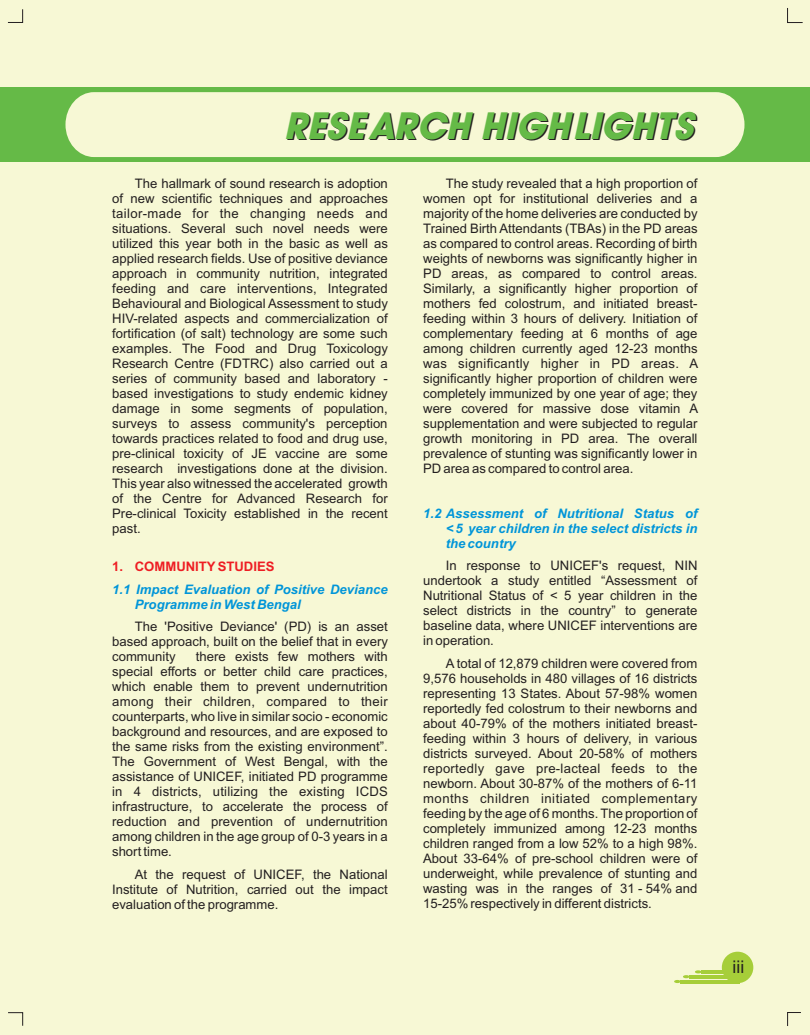
<style>
.page{position:relative;width:810px;height:1035px;background:#f7f8d5}
.page>*{position:absolute;margin:0;border:0;box-sizing:border-box;transform-origin:0 0}
.t1{font:italic 700 37.5px "Avant Guard SW Italic SWFTE";color:#231f20}
.t2{font:17.5px "Arial";color:#231f20}
.t3{font:13.12px/15px "Arial";color:#231f20;text-align:justify}
.t4{font:italic 700 13.12px/15px "Arial";color:#0095d9;text-align:justify}
.t5{font:13.12px "Arial";letter-spacing:.025em;color:#231f20}
.t6{font:13.12px "Arial";letter-spacing:.04em;color:#231f20}
.t7{font:13.12px "Arial";letter-spacing:.02em;color:#231f20}
.t8{font:700 13.12px "Arial";color:#ee1d23}
</style>
<div class="page">
<div style="left:722px;top:952px;width:31px;height:31px;background:#a6ce39;border-radius:50%"></div>
<hr style="left:689px;top:975px;width:38px;height:3px;background:#a6ce39">
<hr style="left:701px;top:970px;width:23px;height:4px;background:#a6ce39">
<hr style="left:680px;top:980px;width:60px;height:3px;background:#a6ce39">
<svg style="left:674px;top:970px;width:27px;height:13px"></svg>
<div style="left:0;top:87px;width:810px;height:74px;background:#65ba47"></div>
<div style="left:65px;top:92px;width:680px;height:65px;background:#f7f8d5"></div>
<svg style="left:8px;top:9px;width:15px;height:14px"></svg>
<svg style="left:787px;top:8px;width:16px;height:15px"></svg>
<svg style="left:787px;top:1012px;width:14px;height:14px"></svg>
<svg style="left:8px;top:1012px;width:15px;height:14px"></svg>
<h1 class="t1" style="left:288px;top:104px;width:412px">RESEARCH HIGHLIGHTS</h1>
<p class="t3" style="left:135px;top:177px;width:254px">The hallmark of sound research is adoption</p>
<p class="t3" style="left:446px;top:177px;width:253px">The study revealed that a high proportion of</p>
<p class="t3" style="left:112px;top:192px;width:277px">of new scientific techniques and approaches</p>
<p class="t3" style="left:423px;top:192px;width:276px">women opt for institutional deliveries and a</p>
<p class="t5" style="left:112px;top:208px;width:277px">tailor-made for the changing needs and</p>
<p class="t3" style="left:423px;top:207px;width:276px">majority of the home deliveries are conducted by</p>
<p class="t3" style="left:112px;top:222px;width:277px">situations. Several such novel needs were</p>
<p class="t3" style="left:423px;top:222px;width:276px">Trained Birth Attendants (TBAs) in the PD areas</p>
<p class="t3" style="left:112px;top:237px;width:277px">utilized this year both in the basic as well as</p>
<p class="t3" style="left:423px;top:237px;width:276px">as compared to control areas. Recording of birth</p>
<p class="t3" style="left:112px;top:252px;width:277px">applied research fields. Use of positive deviance</p>
<p class="t3" style="left:423px;top:252px;width:276px">weights of newborns was significantly higher in</p>
<p class="t3" style="left:112px;top:267px;width:277px">approach in community nutrition, integrated</p>
<p class="t3" style="left:423px;top:267px;width:276px">PD areas, as compared to control areas.</p>
<p class="t3" style="left:112px;top:282px;width:277px">feeding and care interventions, Integrated</p>
<p class="t3" style="left:423px;top:282px;width:276px">Similarly, a significantly higher proportion of</p>
<p class="t3" style="left:112px;top:297px;width:277px">Behavioural and Biological Assessment to study</p>
<p class="t3" style="left:423px;top:297px;width:276px">mothers fed colostrum, and initiated breast-</p>
<p class="t3" style="left:112px;top:312px;width:277px">HIV-related aspects and commercialization of</p>
<p class="t3" style="left:423px;top:312px;width:276px">feeding within 3 hours of delivery. Initiation of</p>
<p class="t3" style="left:112px;top:327px;width:277px">fortification (of salt) technology are some such</p>
<p class="t3" style="left:423px;top:327px;width:276px">complementary feeding at 6 months of age</p>
<p class="t3" style="left:112px;top:342px;width:277px">examples. The Food and Drug Toxicology</p>
<p class="t3" style="left:423px;top:342px;width:276px">among children currently aged 12-23 months</p>
<p class="t3" style="left:112px;top:357px;width:277px">Research Centre (FDTRC) also carried out a</p>
<p class="t7" style="left:423px;top:358px;width:277px">was significantly higher in PD areas. A</p>
<p class="t3" style="left:112px;top:372px;width:277px">series of community based and laboratory -</p>
<p class="t3" style="left:423px;top:372px;width:276px">significantly higher proportion of children were</p>
<p class="t3" style="left:112px;top:387px;width:277px">based investigations to study endemic kidney</p>
<p class="t3" style="left:423px;top:387px;width:276px">completely immunized by one year of age; they</p>
<p class="t3" style="left:112px;top:402px;width:277px">damage in some segments of population,</p>
<p class="t3" style="left:423px;top:402px;width:277px">were covered for massive dose vitamin A</p>
<p class="t3" style="left:112px;top:417px;width:277px">surveys to assess community's perception</p>
<p class="t3" style="left:423px;top:417px;width:276px">supplementation and were subjected to regular</p>
<p class="t3" style="left:112px;top:432px;width:277px">towards practices related to food and drug use,</p>
<p class="t3" style="left:423px;top:432px;width:276px">growth monitoring in PD area. The overall</p>
<p class="t3" style="left:112px;top:447px;width:277px">pre-clinical toxicity of JE vaccine are some</p>
<p class="t3" style="left:423px;top:447px;width:276px">prevalence of stunting was significantly lower in</p>
<p class="t3" style="left:112px;top:462px;width:277px">research investigations done at the division.</p>
<p class="t3" style="left:423px;top:462px;width:212px">PD area as compared to control area.</p>
<p class="t3" style="left:112px;top:477px;width:277px">This year also witnessed the accelerated growth of the Centre for Advanced Research for Pre-clinical Toxicity established in the recent past.</p>
<p class="t3" style="left:423px;top:559px;width:276px;text-indent:23px">In response to UNICEF's request, NIN undertook a study entitled “Assessment of Nutritional Status of &lt; 5 year children in the select districts in the country” to generate</p>
<p class="t3" style="left:135px;top:621px;width:254px">The 'Positive Deviance' (PD) is an asset</p>
<p class="t3" style="left:423px;top:619px;width:276px">baseline data, where UNICEF interventions are</p>
<p class="t3" style="left:112px;top:636px;width:277px">based approach, built on the belief that in every</p>
<p class="t3" style="left:423px;top:634px;width:72px">in operation.</p>
<p class="t3" style="left:112px;top:651px;width:65px">community</p>
<p class="t3" style="left:196px;top:651px;width:194px">there exists few mothers with</p>
<p class="t4" style="left:446px;top:507px;width:253px;text-indent:-23px">1.2 Assessment of Nutritional Status of &lt; 5 year children in the select districts in the country</p>
<p class="t8" style="left:112px;top:562px;width:164px">1. COMMUNITYSTUDIES</p>
<p class="t4" style="left:135px;top:583px;width:254px;text-indent:-23px">1.1 Impact Evaluation of Positive Deviance<br>Programme in West Bengal</p>
<p class="t3" style="left:446px;top:657px;width:253px">A total of 12,879 children were covered from</p>
<p class="t3" style="left:112px;top:666px;width:277px">special efforts or better child care practices,</p>
<p class="t3" style="left:423px;top:672px;width:276px">9,576 households in 480 villages of 16 districts</p>
<p class="t3" style="left:112px;top:681px;width:277px">which enable them to prevent undernutrition</p>
<p class="t3" style="left:423px;top:687px;width:276px">representing 13 States. About 57-98% women</p>
<p class="t5" style="left:112px;top:697px;width:277px">among their children, compared to their</p>
<p class="t3" style="left:423px;top:702px;width:276px">reportedly fed colostrum to their newborns and</p>
<p class="t3" style="left:112px;top:711px;width:277px">counterparts, who live in similar socio - economic</p>
<p class="t3" style="left:423px;top:717px;width:276px">about 40-79% of the mothers initiated breast-</p>
<p class="t3" style="left:112px;top:726px;width:277px">background and resources, and are exposed to</p>
<p class="t3" style="left:423px;top:732px;width:276px">feeding within 3 hours of delivery, in various</p>
<p class="t3" style="left:112px;top:741px;width:277px">the same risks from the existing environment”.</p>
<p class="t3" style="left:423px;top:747px;width:276px">districts surveyed. About 20-58% of mothers</p>
<p class="t3" style="left:112px;top:756px;width:277px">The Government of West Bengal, with the</p>
<p class="t5" style="left:423px;top:763px;width:276px">reportedly gave pre-lacteal feeds to the</p>
<p class="t3" style="left:112px;top:771px;width:277px">assistance of UNICEF, initiated PD programme</p>
<p class="t3" style="left:423px;top:777px;width:276px">newborn. About 30-87% of the mothers of 6-11</p>
<p class="t3" style="left:112px;top:786px;width:277px">in 4 districts, utilizing the existing ICDS</p>
<p class="t6" style="left:423px;top:793px;width:276px">months children initiated complementary</p>
<p class="t3" style="left:112px;top:801px;width:277px">infrastructure, to accelerate the process of</p>
<p class="t3" style="left:423px;top:807px;width:276px">feeding by the age of 6 months. The proportion of</p>
<p class="t3" style="left:112px;top:816px;width:277px">reduction and prevention of undernutrition</p>
<p class="t3" style="left:423px;top:822px;width:276px">completely immunized among 12-23 months</p>
<p class="t3" style="left:112px;top:831px;width:277px">among children in the age group of 0-3 years in a</p>
<p class="t3" style="left:423px;top:837px;width:276px">children ranged from a low 52% to a high 98%.</p>
<p class="t3" style="left:112px;top:846px;width:61px">short time.</p>
<p class="t3" style="left:423px;top:852px;width:276px">About 33-64% of pre-school children were of</p>
<p class="t3" style="left:135px;top:868px;width:254px">At the request of UNICEF, the National</p>
<p class="t3" style="left:423px;top:867px;width:276px">underweight, while prevalence of stunting and</p>
<p class="t3" style="left:112px;top:883px;width:277px">Institute of Nutrition, carried out the impact</p>
<p class="t3" style="left:423px;top:882px;width:276px">wasting was in the ranges of 31 - 54% and</p>
<p class="t3" style="left:112px;top:898px;width:168px">evaluation of the programme.</p>
<p class="t3" style="left:423px;top:897px;width:230px">15-25% respectively in different districts.</p>
<h2 class="t2" style="left:733px;top:960px;width:13px">iii</h2>
</div>
